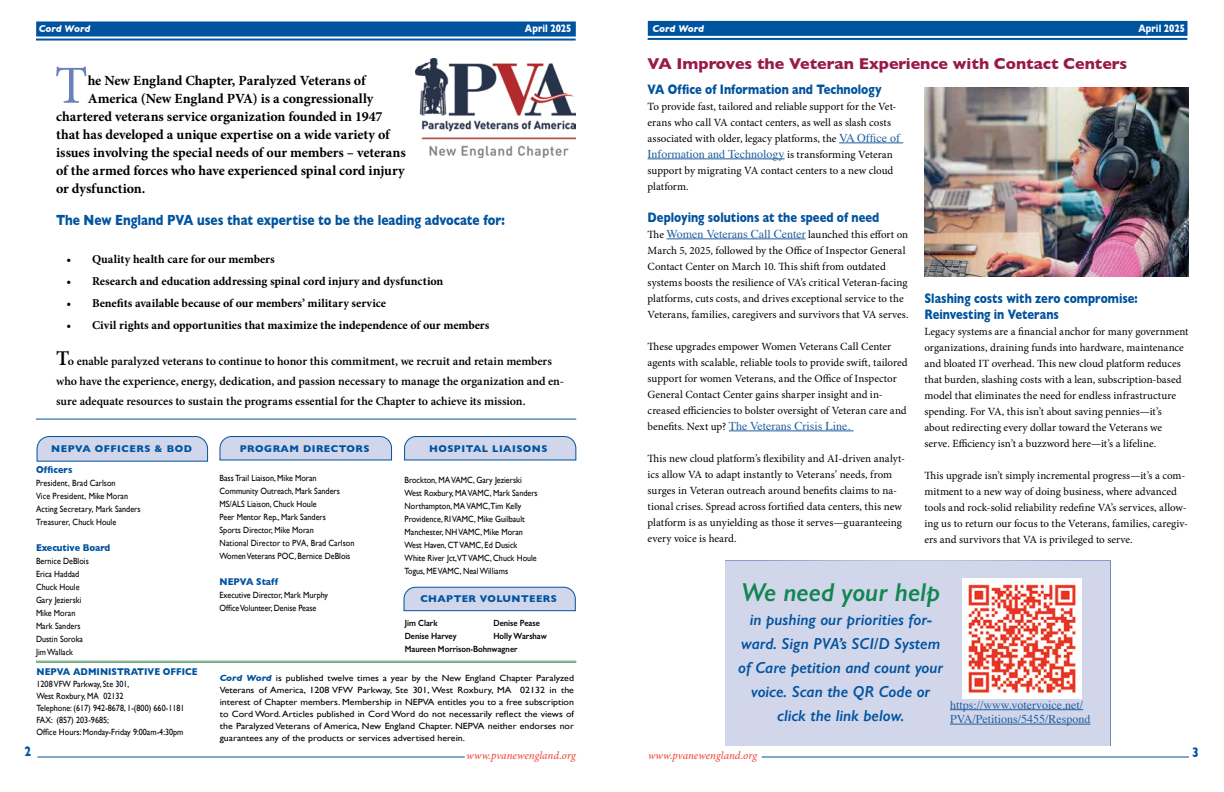
<style>
.page{position:relative;width:1224px;height:792px;background:#fff}
.page>*{position:absolute;margin:0;border:0;box-sizing:border-box;transform-origin:0 0}
.t1{font:53.6px "Minion Pro";color:#6a82bc}
.t2{font:italic 600 26px "Gill Sans";color:#128650}
.t3{font:italic 600 16px/24px "Gill Sans";color:#00539f;text-align:center}
.t4{font:700 16px "Gill Sans";color:#981a4d}
.t5{font:700 15px "Gill Sans";color:#00539f;scale:.8 1}
.t6{font:700 14px "Minion Pro";letter-spacing:-.005em;color:#000}
.t7{font:700 14px/16px "Gill Sans";letter-spacing:.005em;color:#00539f;scale:.8 1}
.t8{font:600 12px/20px "Minion Pro";color:#000}
.t9{font:700 12px "Minion Pro";color:#000}
.t10{font:12px/14.4px "Times";color:#215e9e}
.t11{font:11px/16px "Minion Pro";letter-spacing:-.01em;color:#000}
.t12{font:italic 11px "Minion Pro";letter-spacing:.005em;color:#ef3e33}
.t13{font:700 11px "Gill Sans";letter-spacing:.005em;color:#fff;scale:.8 1}
.t14{font:700 10px "Gill Sans";letter-spacing:.035em;color:#00539f}
.t15{font:700 10px "Gill Sans";color:#00539f;scale:.9 1}
.t16{font:italic 700 10px "Gill Sans";letter-spacing:-.005em;color:#fff}
.t17{font:700 10px "Gill Sans";letter-spacing:.035em;color:#00539f;scale:.9 1}
.t18{font:9px/13px "Gill Sans";color:#000;scale:.9 1}
.t19{font:9px/12px "Gill Sans";color:#000;text-align:justify;scale:1.1 1}
.t20{font:600 9px/13px "Gill Sans";color:#000;scale:.9 1}
.s1{font-size:21px}
.s2{font-weight:700;font-style:italic;color:#00539f}
.s3{font-family:"Times";font-size:12px;color:#215e9e}
.s4{font-family:"Minion Pro";font-size:11px;color:#000}
</style>
<div class="page">
<div style="left:36px;top:22px;width:540px;height:14px;background:#00539f"></div>
<hr style="left:36px;top:39px;width:540px;height:2px;background:#00539f">
<div style="left:648px;top:21px;width:539px;height:15px;background:#00539f"></div>
<hr style="left:648px;top:38px;width:539px;height:2px;background:#00539f">
<hr style="left:762px;top:756px;width:427px;height:1px;background:#00539f">
<hr style="left:38px;top:756px;width:427px;height:2px;background:#00539f">
<hr style="left:36px;top:661px;width:540px;height:1px;background:#76ad88">
<hr style="left:36px;top:662px;width:540px;height:1px;background:#76ad88">
<svg style="left:36px;top:436px;width:173px;height:26px"></svg>
<svg style="left:219px;top:436px;width:173px;height:25px"></svg>
<svg style="left:404px;top:436px;width:173px;height:25px"></svg>
<svg style="left:403px;top:586px;width:173px;height:26px"></svg>
<hr style="left:36px;top:419px;width:540px;height:1px;background:#00539f">
<div style="left:725px;top:560px;width:386px;height:186px;background:#d1d6eb;border:1px solid #fff"></div>
<hr style="left:950px;top:709px;width:133px;height:1px;background:#215e9e">
<hr style="left:950px;top:724px;width:140px;height:1px;background:#215e9e">
<img style="left:962px;top:579px;width:120px;height:120px">
<img style="left:416px;top:58px;width:160px;height:100px">
<hr style="left:839px;top:143px;width:64px;height:1px;background:#215e9e">
<hr style="left:648px;top:159px;width:137px;height:1px;background:#215e9e">
<hr style="left:667px;top:239px;width:139px;height:1px;background:#215e9e">
<hr style="left:729px;top:431px;width:125px;height:1px;background:#215e9e">
<img style="left:924px;top:88px;width:265px;height:189px">
<p class="t16" style="left:39px;top:23px;width:53px">Cord Word</p>
<p class="t13" style="left:1138px;top:20px;width:60px">April 2025</p>
<p class="t13" style="left:525px;top:20px;width:60px">April 2025</p>
<p class="t16" style="left:653px;top:23px;width:53px">Cord Word</p>
<h1 class="t1" style="left:55px;top:50px;width:35px">T</h1>
<p class="t6" style="left:88px;top:70px;width:279px">he New England Chapter, Paralyzed Veterans of</p>
<p class="t6" style="left:88px;top:88px;width:287px">America (New England PVA) is a congressionally</p>
<p class="t6" style="left:56px;top:106px;width:328px">chartered veterans service organization founded in 1947</p>
<p class="t6" style="left:56px;top:124px;width:335px">that has developed a unique expertise on a wide variety of</p>
<p class="t6" style="left:56px;top:142px;width:351px">issues involving the special needs of our members – veterans</p>
<p class="t6" style="left:56px;top:160px;width:350px">of the armed forces who have experienced spinal cord injury</p>
<p class="t6" style="left:56px;top:178px;width:91px">or dysfunction.</p>
<h3 class="t5" style="left:56px;top:208px;width:563px">The New England PVA uses that expertise to be the leading advocate for:</h3>
<p class="t9" style="left:67px;top:250px;width:210px">• Quality health care for our members</p>
<p class="t9" style="left:67px;top:272px;width:378px">• Research and education addressing spinal cord injury and dysfunction</p>
<p class="t9" style="left:67px;top:294px;width:321px">• Benefits available because of our members’ military service</p>
<p class="t9" style="left:67px;top:316px;width:424px">• Civil rights and opportunities that maximize the independence of our members</p>
<p class="t8" style="left:56px;top:351px;width:509px"><span class="s1">T</span>o enable paralyzed veterans to continue to honor this commitment, we recruit and retain members who have the experience, energy, dedication, and passion necessary to manage the organization and en&shy;sure adequate resources to sustain the programs essential for the Chapter to achieve its mission.</p>
<p class="t14" style="left:51px;top:441px;width:142px">NEPVA OFFICERS &amp; BOD</p>
<p class="t14" style="left:240px;top:440px;width:131px">PROGRAM DIRECTORS</p>
<p class="t14" style="left:429px;top:440px;width:120px">HOSPITAL LIAISONS</p>
<p class="t17" style="left:36px;top:461px;width:42px">Officers</p>
<p class="t18" style="left:36px;top:476px;width:118px">President, Brad Carlson<br>Vice President, Mike Moran<br>Acting Secretary, Mark Sanders<br>Treasurer, Chuck Houle</p>
<p class="t15" style="left:36px;top:539px;width:84px">Executive Board</p>
<p class="t18" style="left:36px;top:554px;width:60px">Bernice DeBlois<br>Erica Haddad<br>Chuck Houle<br>Gary Jezierski<br>Mike Moran<br>Mark Sanders<br>Dustin Soroka<br>Jim Wallack</p>
<p class="t15" style="left:37px;top:664px;width:180px">NEPVA ADMINISTRATIVE OFFICE</p>
<p class="t18" style="left:37px;top:678px;width:166px;line-height:12px">1208 VFW Parkway, Ste 301,<br>West Roxbury, MA 02132<br>Telephone: (617) 942-8678, 1-(800) 660-1181<br>FAX: (857) 203-9685;<br>Office Hours: Monday-Friday 9:00am-4:30pm</p>
<p class="t18" style="left:220px;top:472px;width:151px">Bass Trail Liaison, Mike Moran<br>Community Outreach, Mark Sanders<br>MS/ALS Liaison, Chuck Houle<br>Peer Mentor Rep., Mark Sanders<br>Sports Director, Mike Moran<br>National Director to PVA, Brad Carlson<br>Women Veterans POC, Bernice DeBlois</p>
<p class="t15" style="left:220px;top:574px;width:66px">NEPVA Staff</p>
<p class="t18" style="left:220px;top:589px;width:122px">Executive Director, Mark Murphy<br>Office Volunteer, Denise Pease</p>
<p class="t18" style="left:405px;top:473px;width:149px">Brockton, MA VAMC, Gary Jezierski West Roxbury, MA VAMC, Mark Sanders Northampton, MA VAMC,Tim Kelly Providence, RI VAMC, Mike Guilbault Manchester, NH VAMC, Mike Moran West Haven, CT VAMC, Ed Dusick White River Jct,VT VAMC, Chuck Houle Togus, ME VAMC, Neal Williams</p>
<p class="t14" style="left:420px;top:591px;width:138px">CHAPTER VOLUNTEERS</p>
<p class="t20" style="left:405px;top:616px;width:127px">Jim Clark<br>Denise Harvey<br>Maureen Morrison-Bohnwagner</p>
<p class="t20" style="left:493px;top:616px;width:61px">Denise Pease<br>Holly Warshaw</p>
<p class="t19" style="left:220px;top:672px;width:324px"><span class="s2">Cord Word</span> is published twelve times a year by the New England Chapter Paralyzed Veterans of America, 1208 VFW Parkway, Ste 301, West Roxbury, MA 02132 in the interest of Chapter members. Membership in NEPVA entitles you to a free subscription to Cord Word. Articles published in Cord Word do not necessarily reflect the views of the Paralyzed Veterans of America, New England Chapter. NEPVA neither endorses nor guarantees any of the products or services advertised herein.</p>
<h3 class="t4" style="left:648px;top:51px;width:481px">VA Improves the Veteran Experience with Contact Centers</h3>
<p class="t7" style="left:648px;top:81px;width:294px">VA Office of Information and Technology</p>
<p class="t11" style="left:648px;top:99px;width:254px">To provide fast, tailored and reliable support for the Vet&shy;erans who call VA contact centers, as well as slash costs associated with older, legacy platforms, the <span class="s3">VA Office of</span></p>
<p class="t10" style="left:648px;top:146px;width:247px">Information and Technology <span class="s4">is transforming Veteran</span></p>
<p class="t11" style="left:648px;top:163px;width:247px">support by migrating VA contact centers to a new cloud platform.</p>
<p class="t7" style="left:648px;top:209px;width:291px">Deploying solutions at the speed of need</p>
<p class="t11" style="left:648px;top:227px;width:262px">The <span class="s3">Women Veterans Call Center</span> launched this effort on March 5, 2025, followed by the Office of Inspector General Contact Center on March 10. This shift from outdated systems boosts the resilience of VA’s critical Veteran-facing platforms, cuts costs, and drives exceptional service to the Veterans, families, caregivers and survivors that VA serves.</p>
<p class="t11" style="left:648px;top:339px;width:261px">These upgrades empower Women Veterans Call Center agents with scalable, reliable tools to provide swift, tailored support for women Veterans, and the Office of Inspector General Contact Center gains sharper insight and in&shy;creased efficiencies to bolster oversight of Veteran care and</p>
<p class="t10" style="left:648px;top:418px;width:204px"><span class="s4">benefits. Next up?</span> The Veterans Crisis Line.</p>
<p class="t11" style="left:648px;top:451px;width:259px">This new cloud platform’s flexibility and AI-driven analyt&shy;ics allow VA to adapt instantly to Veterans’ needs, from surges in Veteran outreach around benefits claims to na&shy;tional crises. Spread across fortified data centers, this new platform is as unyielding as those it serves—guaranteeing every voice is heard.</p>
<p class="t7" style="left:924px;top:290px;width:268px">Slashing costs with zero compromise:<br>Reinvesting in Veterans</p>
<p class="t11" style="left:924px;top:324px;width:266px">Legacy systems are a financial anchor for many government organizations, draining funds into hardware, maintenance and bloated IT overhead. This new cloud platform reduces that burden, slashing costs with a lean, subscription-based model that eliminates the need for endless infrastructure spending. For VA, this isn’t about saving pennies—it’s about redirecting every dollar toward the Veterans we serve. Efficiency isn’t a buzzword here—it’s a lifeline.</p>
<p class="t11" style="left:924px;top:468px;width:265px">This upgrade isn’t simply incremental progress—it’s a com&shy;mitment to a new way of doing business, where advanced tools and rock-solid reliability redefine VA’s services, allow&shy;ing us to return our focus to the Veterans, families, caregiv&shy;ers and survivors that VA is privileged to serve.</p>
<h2 class="t2" style="left:741px;top:577px;width:200px">We need your help</h2>
<h3 class="t3" style="left:738px;top:608px;width:207px">in pushing our priorities for&shy;ward. Sign PVA’s SCI/D System of Care petition and count your voice. Scan the QR Code or click the link below.</h3>
<p class="t10" style="left:950px;top:697px;width:142px">https://www.votervoice.net/<br>PVA/Petitions/5455/Respond</p>
<p class="t7" style="left:25px;top:743px;width:10px">2</p>
<p class="t7" style="left:1192px;top:744px;width:10px">3</p>
<p class="t12" style="left:467px;top:748px;width:111px">www.pvanewengland.org</p>
<p class="t12" style="left:648px;top:748px;width:111px">www.pvanewengland.org</p>
</div>
